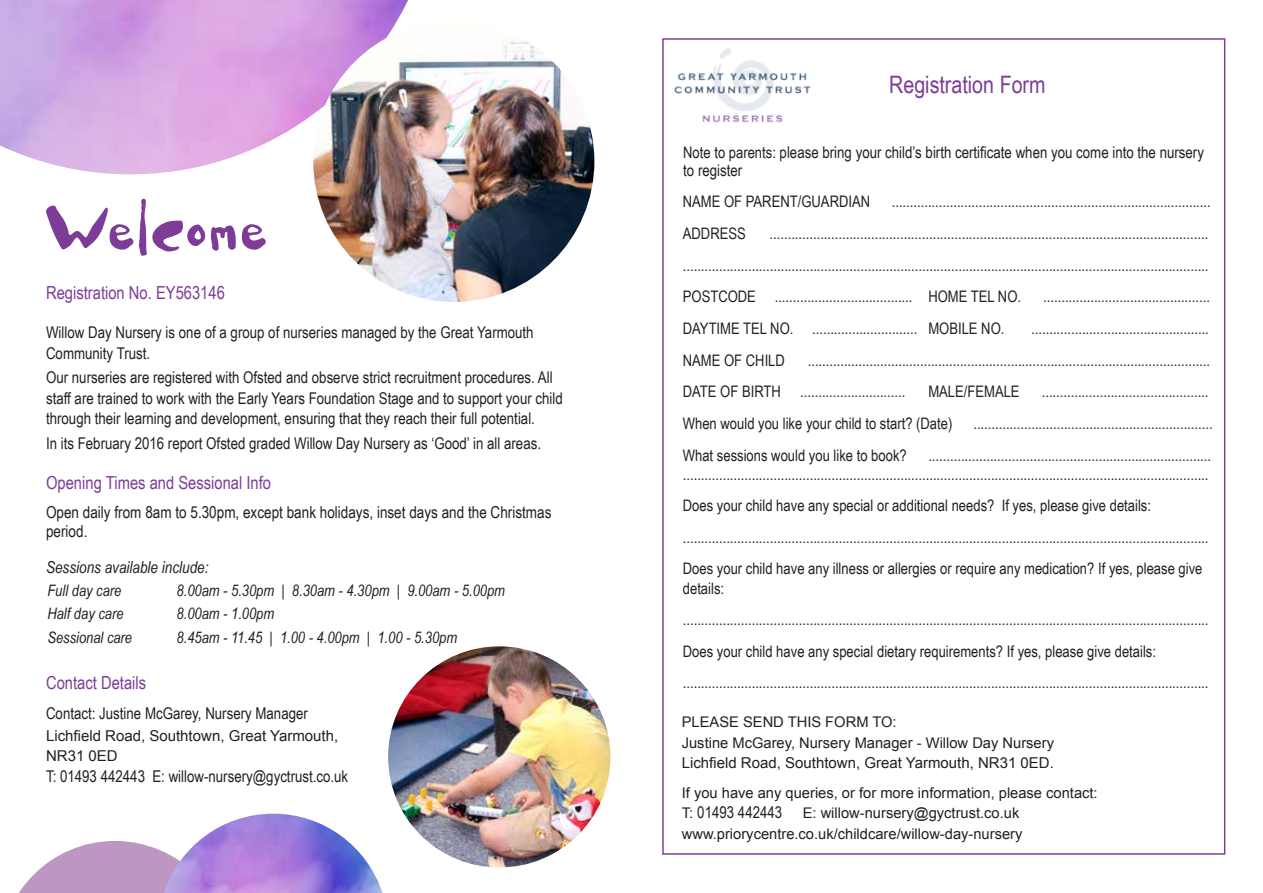
<style>
.page{position:relative;width:1263px;height:893px;background:#fff}
.page>*{position:absolute;margin:0;border:0;box-sizing:border-box;transform-origin:0 0}
.t1{font:70.2px "Lilla Funk";color:#7c3c97}
.t2{font:24px "Arial Narrow";color:#7c3c97}
.t3{font:18px "Arial Narrow";color:#7c3c97}
.t4{font:16.5px/19.8px "Arial Narrow";color:#231f20}
.t5{font:italic 16.5px "Arial Narrow";color:#231f20}
.t6{font:16.2px/20.5px "Arial Narrow";color:#231f20}
.t7{font:15.9px/31.7px "Arial Narrow";color:#231f20}
.t8{font:italic 15.75px "Arial Narrow";color:#231f20}
.t9{font:15px/20.5px "Arial";color:#231f20}
.t10{font:14.7px/20.5px "Arial";color:#231f20}
.s1{font-size:15.9px}
.s2{font-size:14.7px}
.s3{font-family:"Arial";font-size:14.7px}
</style>
<div class="page">
<svg style="left:19px;top:841px;width:145px;height:52px"></svg>
<img style="left:0;top:0;width:408px;height:174px">
<img style="left:164px;top:814px;width:218px;height:79px">
<img style="left:313px;top:21px;width:281px;height:281px;border-radius:141px">
<img style="left:388px;top:646px;width:222px;height:221px">
<img style="left:674px;top:48px;width:137px;height:75px">
<h1 class="t1" style="left:46px;top:193px;width:225px">Welcome</h1>
<p class="t3" style="left:46px;top:280px;width:180px">Registration No. EY563146</p>
<p class="t6" style="left:46px;top:321px;width:489px">Willow Day Nursery is one of a group of nurseries managed by the Great Yarmouth<br>Community Trust.</p>
<p class="t6" style="left:46px;top:367px;width:518px">Our nurseries are registered with Ofsted and observe strict recruitment procedures. All staff are trained to work with the Early Years Foundation Stage and to support your child through their learning and development, ensuring that they reach their full potential.</p>
<p class="t6" style="left:46px;top:433px;width:496px">In its February 2016 report Ofsted graded Willow Day Nursery as ‘Good’ in all areas.</p>
<p class="t3" style="left:46px;top:470px;width:227px">Opening Times and Sessional Info</p>
<p class="t4" style="left:46px;top:501px;width:507px">Open daily from 8am to 5.30pm, except bank holidays, inset days and the Christmas period.</p>
<p class="t5" style="left:46px;top:556px;width:164px">Sessions available include:</p>
<p class="t8" style="left:47px;top:580px;width:75px">Full day care</p>
<p class="t8" style="left:177px;top:580px;width:330px">8.00am - 5.30pm | 8.30am - 4.30pm | 9.00am - 5.00pm</p>
<p class="t8" style="left:47px;top:603px;width:78px">Half day care</p>
<p class="t8" style="left:177px;top:603px;width:99px">8.00am - 1.00pm</p>
<p class="t8" style="left:47px;top:626px;width:86px">Sessional care</p>
<p class="t8" style="left:177px;top:626px;width:282px">8.45am - 11.45 | 1.00 - 4.00pm | 1.00 - 5.30pm</p>
<p class="t3" style="left:46px;top:670px;width:102px">Contact Details</p>
<p class="t6" style="left:46px;top:702px;width:263px">Contact: Justine McGarey, Nursery Manager</p>
<p class="t9" style="left:46px;top:725px;width:294px">Lichfield Road, Southtown, Great Yarmouth,<br>NR31 0ED</p>
<p class="t6" style="left:46px;top:765px;width:304px">T: 01493 442443 E: willow-nursery@gyctrust.co.uk</p>
<h2 class="t2" style="left:889px;top:67px;width:158px">Registration Form</h2>
<p class="t6" style="left:683px;top:143px;width:522px;line-height:18px"><span class="s1">Note to parents:</span> please bring your child’s birth certificate when you come into the nursery to register</p>
<p class="t7" style="left:683px;top:185px;width:189px">NAME OF PARENT/GUARDIAN</p>
<p class="t7" style="left:892px;top:185px;width:321px">........................................................................................</p>
<p class="t7" style="left:683px;top:217px;width:65px">ADDRESS</p>
<p class="t7" style="left:683px;top:217px;width:527px;text-align:justify;text-indent:87px">......................................................................................................................... .................................................................................................................................................<br>POSTCODE ...................................... HOME TEL NO.</p>
<p class="t7" style="left:1043px;top:280px;width:168px">..............................................</p>
<p class="t7" style="left:683px;top:312px;width:323px">DAYTIME TEL NO. ............................. MOBILE NO.</p>
<p class="t7" style="left:1031px;top:312px;width:179px">.................................................</p>
<p class="t7" style="left:683px;top:344px;width:104px">NAME OF CHILD</p>
<p class="t7" style="left:683px;top:344px;width:529px;text-indent:125px">...............................................................................................................<br>DATE OF BIRTH .............................</p>
<p class="t7" style="left:928px;top:375px;width:93px">MALE/FEMALE</p>
<p class="t7" style="left:1042px;top:375px;width:168px">..............................................</p>
<p class="t7" style="left:683px;top:407px;width:271px">When would you like your child to start? (Date)</p>
<p class="t7" style="left:973px;top:407px;width:241px">..................................................................</p>
<p class="t7" style="left:683px;top:438px;width:225px">What sessions would you like to book?</p>
<p class="t7" style="left:683px;top:445px;width:530px;line-height:19px;text-align:right">.............................................................................. .................................................................................................................................................</p>
<p class="t7" style="left:683px;top:489px;width:527px">Does your child have any special or additional needs? If yes, please give details: .................................................................................................................................................<br>Does your child have any illness or allergies or require any medication? If yes, please give</p>
<p class="t7" style="left:683px;top:571px;width:527px">details: .................................................................................................................................................<br>Does your child have any special dietary requirements? If yes, please give details: .................................................................................................................................................</p>
<p class="t10" style="left:682px;top:712px;width:374px">PLEASE SEND THIS FORM TO:<br>Justine McGarey, Nursery Manager - Willow Day Nursery</p>
<p class="t9" style="left:682px;top:753px;width:374px">Lichfield Road, Southtown, Great Yarmouth, NR31 0ED<span class="s2">.</span></p>
<p class="t10" style="left:682px;top:782px;width:417px">If you have any queries, or for more information, please contact:</p>
<p class="t6" style="left:682px;top:801px;width:102px"><span class="s3">T:</span> 01493 442443</p>
<p class="t10" style="left:682px;top:803px;width:342px;text-align:right">E: willow-nursery@gyctrust.co.uk www.priorycentre.co.uk/childcare/willow-day-nursery</p>
</div>
